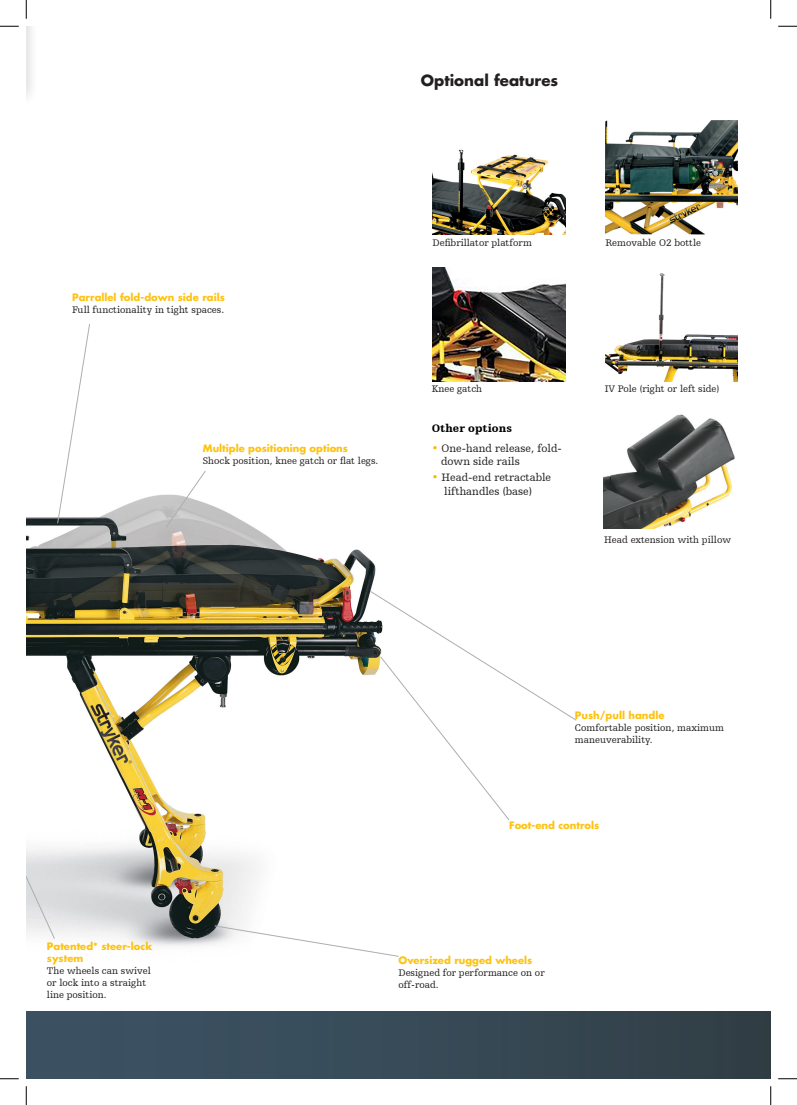
<style>
.page{position:relative;width:797px;height:1105px;background:#fff}
.page>*{position:absolute;margin:0;border:0;box-sizing:border-box;transform-origin:0 0}
.t1{font:700 15px "Futura For Stryker";color:#231f20}
.t2{font:11.25px/13.5px "Humanist Slabserif 712 BT";color:#231f20}
.t3{font:900 11.25px "Humanist Slabserif 712 BT";letter-spacing:.005em;color:#000}
.t4{font:10px/12px "Humanist Slabserif 712 BT";color:#231f20}
.t5{font:700 10px/12px "Futura For Stryker";color:#fec210}
.s1{color:#ffb500}
</style>
<div class="page">
<img style="left:26px;top:381px;width:443px;height:565px">
<div style="left:26px;top:26px;width:13px;height:82px;background:#231f20;opacity:.25"></div>
<div style="left:26px;top:1011px;width:744px;height:68px;background:linear-gradient(to right,#3c5465,#323f47)"></div>
<svg style="left:57px;top:324px;width:33px;height:200px"></svg>
<svg style="left:165px;top:470px;width:41px;height:58px"></svg>
<svg style="left:369px;top:590px;width:208px;height:231px"></svg>
<svg style="left:214px;top:925px;width:185px;height:32px"></svg>
<svg style="left:26px;top:710px;width:29px;height:229px"></svg>
<img style="left:603px;top:414px;width:132px;height:114px">
<img style="left:605px;top:121px;width:132px;height:114px">
<img style="left:432px;top:149px;width:134px;height:86px">
<img style="left:605px;top:273px;width:132px;height:108px">
<img style="left:432px;top:268px;width:134px;height:113px">
<svg style="left:0;top:25px;width:19px;height:2px"></svg>
<svg style="left:778px;top:25px;width:19px;height:2px"></svg>
<svg style="left:0;top:1078px;width:19px;height:1px"></svg>
<svg style="left:778px;top:1078px;width:19px;height:1px"></svg>
<svg style="left:25px;top:0;width:2px;height:19px"></svg>
<svg style="left:25px;top:1086px;width:2px;height:19px"></svg>
<svg style="left:770px;top:0;width:1px;height:19px"></svg>
<svg style="left:770px;top:1086px;width:1px;height:19px"></svg>
<p class="t1" style="left:421px;top:71px;width:139px">Optional features</p>
<p class="t5" style="left:72px;top:291px;width:154px">Parrallel fold-down side rails</p>
<p class="t4" style="left:72px;top:304px;width:153px">Full functionality in tight spaces.</p>
<p class="t5" style="left:203px;top:442px;width:147px">Multiple positioning options</p>
<p class="t4" style="left:203px;top:454px;width:177px">Shock position, knee gatch or flat legs.</p>
<p class="t4" style="left:432px;top:237px;width:101px">Defibrillator platform</p>
<p class="t4" style="left:605px;top:237px;width:97px">Removable O2 bottle</p>
<p class="t4" style="left:432px;top:382px;width:52px">Knee gatch</p>
<p class="t4" style="left:604px;top:382px;width:116px">IV Pole (right or left side)</p>
<p class="t3" style="left:432px;top:421px;width:82px">Other options</p>
<p class="t2" style="left:441px;top:441px;width:122px;text-indent:-9px"><span class="s1">•</span> One-hand release, fold&shy;down side rails</p>
<p class="t2" style="left:432px;top:470px;width:121px;text-align:center"><span class="s1">•</span> Head-end retractable lifthandles (base)</p>
<p class="t4" style="left:604px;top:533px;width:128px">Head extension with pillow</p>
<p class="t5" style="left:47px;top:940px;width:107px">Patented* steer-lock system</p>
<p class="t4" style="left:47px;top:964px;width:105px">The wheels can swivel or lock into a straight line position.</p>
<p class="t5" style="left:575px;top:709px;width:91px">Push/pull handle</p>
<p class="t4" style="left:575px;top:721px;width:151px">Comfortable position, maximum</p>
<p class="t4" style="left:575px;top:733px;width:79px">maneuverability.</p>
<p class="t5" style="left:509px;top:819px;width:91px">Foot-end controls</p>
<p class="t5" style="left:398px;top:954px;width:135px">Oversized rugged wheels</p>
<p class="t4" style="left:398px;top:966px;width:148px">Designed for performance on or</p>
<p class="t4" style="left:398px;top:978px;width:41px">off-road.</p>
</div>
